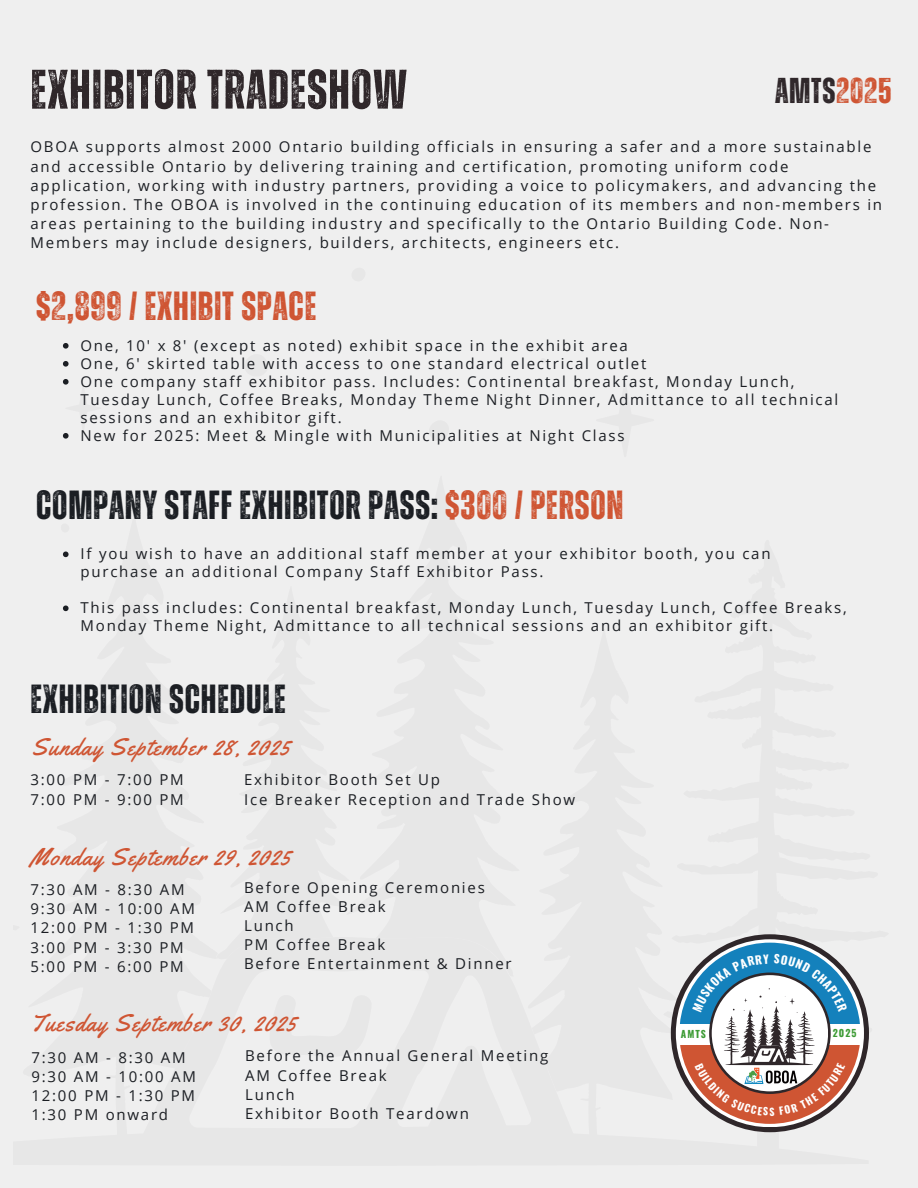
<style>
.page{position:relative;width:918px;height:1188px;background:#efefef}
.page>*{position:absolute;margin:0;border:0;box-sizing:border-box;transform-origin:0 0}
.t1{font:700 55.65px "Zuume Rough";letter-spacing:.02em;color:#2f272a}
.t2{font:700 40.65px "Zuume Rough";letter-spacing:.02em;color:#1b1e23}
.t3{font:700 40.65px "Zuume Rough";letter-spacing:.02em;color:#cf5533}
.t4{font:700 36px "Zuume Rough";letter-spacing:.02em;color:#2f272a}
.t5{font:24px "Yellowtail";letter-spacing:.055em;color:#cf5533}
.t6{font:15px/19.2px "Open Sans";letter-spacing:.12em;color:#1b1e23}
.t7{font:700 9.9px "Oswald";letter-spacing:.1em;color:#3d9b35}
.s1{color:#cf5533}
</style>
<div class="page">
<svg style="left:63px;top:343px;width:6px;height:6px"></svg>
<svg style="left:63px;top:361px;width:6px;height:6px"></svg>
<svg style="left:63px;top:379px;width:6px;height:60px"></svg>
<svg style="left:63px;top:552px;width:6px;height:5px"></svg>
<svg style="left:62px;top:605px;width:807px;height:528px"></svg>
<h4 class="t1" style="left:31px;top:64px;width:378px">EXHIBITOR TRADESHOW</h4>
<p class="t4" style="left:775px;top:74px;width:118px">AMTS<span class="s1">2025</span></p>
<p class="t6" style="left:31px;top:137px;width:853px">OBOA supports almost 2000 Ontario building officials in ensuring a safer and a more sustainable and accessible Ontario by delivering training and certification, promoting uniform code application, working with industry partners, providing a voice to policymakers, and advancing the profession. The OBOA is involved in the continuing education of its members and non-members in areas pertaining to the building industry and specifically to the Ontario Building Code. Non-Members may include designers, builders, architects, engineers etc.</p>
<p class="t3" style="left:36px;top:288px;width:282px">$2,899 / EXHIBIT SPACE</p>
<p class="t6" style="left:81px;top:335px;width:549px">One, 10' x 8' (except as noted) exhibit space in the exhibit area</p>
<p class="t6" style="left:81px;top:353px;width:567px">One, 6' skirted table with access to one standard electrical outlet</p>
<p class="t6" style="left:81px;top:372px;width:759px;line-height:18px">One company staff exhibitor pass. Includes: Continental breakfast, Monday Lunch,<br>Tuesday Lunch, Coffee Breaks, Monday Theme Night Dinner, Admittance to all technical sessions and an exhibitor gift.</p>
<p class="t6" style="left:81px;top:425px;width:546px">New for 2025: Meet &amp; Mingle with Municipalities at Night Class</p>
<p class="t2" style="left:36px;top:486px;width:589px">COMPANY STAFF EXHIBITOR PASS: <span class="s1">$300 / PERSON</span></p>
<p class="t6" style="left:81px;top:545px;width:692px;line-height:18px">If you wish to have an additional staff member at your exhibitor booth, you can purchase an additional Company Staff Exhibitor Pass.</p>
<p class="t6" style="left:81px;top:599px;width:768px;line-height:18px">This pass includes: Continental breakfast, Monday Lunch, Tuesday Lunch, Coffee Breaks,<br>Monday Theme Night, Admittance to all technical sessions and an exhibitor gift.</p>
<p class="t2" style="left:31px;top:681px;width:257px">EXHIBITION SCHEDULE</p>
<p class="t5" style="left:32px;top:731px;width:259px">Sunday September 28, 2025</p>
<h5 class="t6" style="left:31px;top:770px;width:155px">3:00 PM - 7:00 PM<br>7:00 PM - 9:00 PM</h5>
<h6 class="t6" style="left:244px;top:770px;width:197px">Exhibitor Booth Set Up</h6>
<p class="t6" style="left:244px;top:789px;width:333px">Ice Breaker Reception and Trade Show</p>
<p class="t5" style="left:31px;top:841px;width:261px">Monday September 29, 2025</p>
<h5 class="t6" style="left:31px;top:880px;width:166px">7:30 AM - 8:30 AM<br>9:30 AM - 10:00 AM<br>12:00 PM - 1:30 PM</h5>
<p class="t6" style="left:31px;top:937px;width:155px">3:00 PM - 3:30 PM<br>5:00 PM - 6:00 PM</p>
<p class="t6" style="left:244px;top:878px;width:242px">Before Opening Ceremonies</p>
<p class="t6" style="left:244px;top:897px;width:143px">AM Coffee Break</p>
<p class="t6" style="left:244px;top:916px;width:51px">Lunch</p>
<p class="t6" style="left:244px;top:935px;width:143px">PM Coffee Break</p>
<h6 class="t6" style="left:244px;top:954px;width:269px">Before Entertainment &amp; Dinner</h6>
<p class="t5" style="left:31px;top:1007px;width:267px">Tuesday September 30, 2025</p>
<h1 class="t6" style="left:32px;top:1047px;width:156px">7:30 AM - 8:30 AM</h1>
<h5 class="t6" style="left:32px;top:1067px;width:166px">9:30 AM - 10:00 AM</h5>
<p class="t6" style="left:32px;top:1086px;width:165px">12:00 PM - 1:30 PM</p>
<p class="t6" style="left:32px;top:1105px;width:138px">1:30 PM onward</p>
<p class="t6" style="left:245px;top:1046px;width:305px">Before the Annual General Meeting</p>
<p class="t6" style="left:245px;top:1065px;width:143px">AM Coffee Break</p>
<p class="t6" style="left:245px;top:1084px;width:51px">Lunch</p>
<p class="t6" style="left:245px;top:1103px;width:225px">Exhibitor Booth Teardown</p>
<p class="t7" style="left:681px;top:1027px;width:26px">AMTS</p>
<p class="t7" style="left:833px;top:1025px;width:25px">2025</p>
</div>
